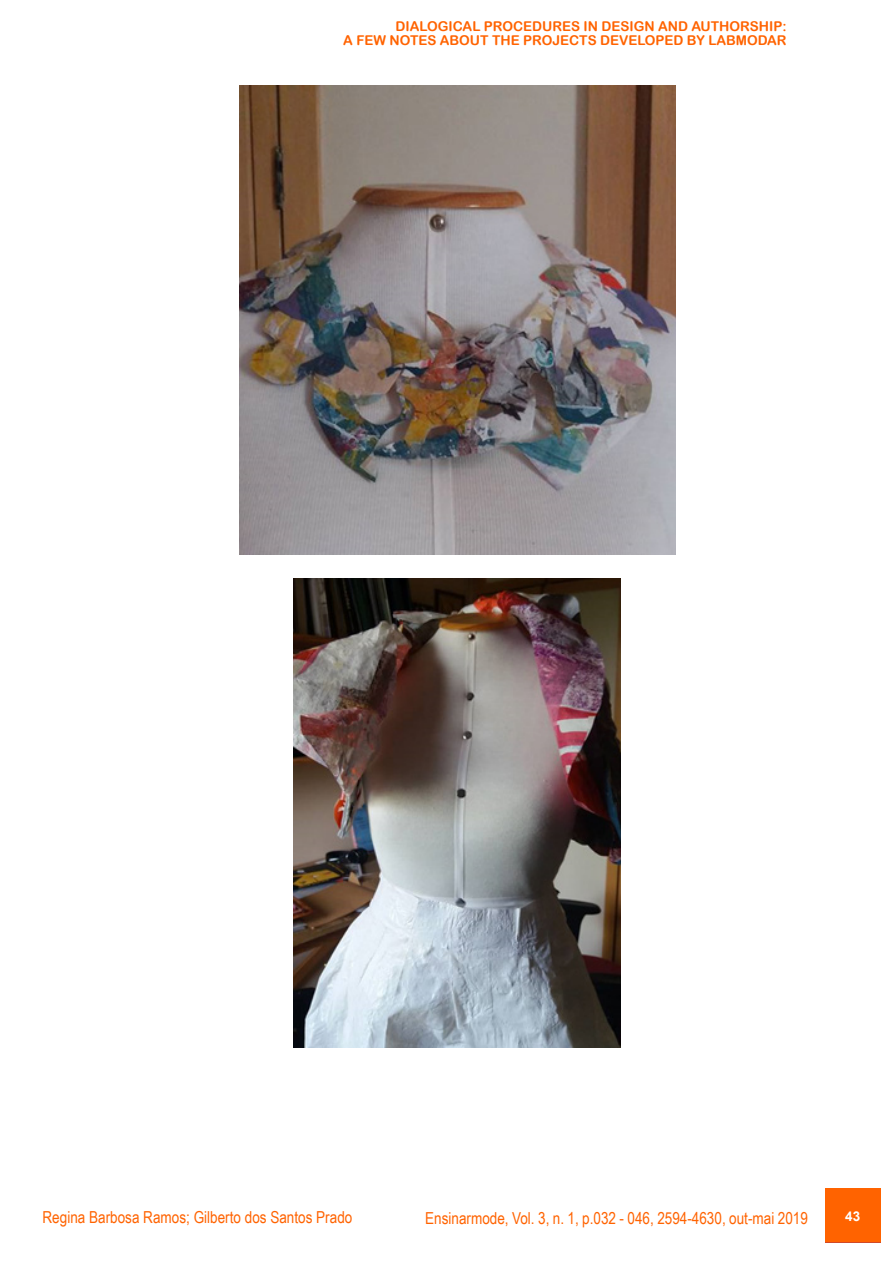
<style>
.page{position:relative;width:893px;height:1263px;background:#fff}
.page>*{position:absolute;margin:0;border:0;box-sizing:border-box;transform-origin:0 0}
.t1{font:16.5px "Arial Narrow";color:#ff6300}
.t2{font:13.5px/13.5px "Arial Rounded MT Bold";color:#ff6300;text-align:right}
.t3{font:700 13.5px "Arial";color:#fff}
</style>
<div class="page">
<div style="left:826px;top:1188px;width:55px;height:54px;background:#ff6300"></div>
<img style="left:239px;top:85px;width:436px;height:469px">
<img style="left:294px;top:578px;width:326px;height:469px">
<p class="t2" style="left:343px;top:19px;width:445px">DIALOGICAL PROCEDURES IN DESIGN AND AUTHORSHIP:<br>A FEW NOTES ABOUT THE PROJECTS DEVELOPED BY LABMODAR</p>
<p class="t1" style="left:43px;top:1205px;width:311px">Regina Barbosa Ramos; Gilberto dos Santos Prado</p>
<p class="t1" style="left:425px;top:1206px;width:384px">Ensinarmode, Vol. 3, n. 1, p.032 - 046, 2594-4630, out-mai 2019</p>
<p class="t3" style="left:845px;top:1206px;width:20px">4343</p>
</div>
